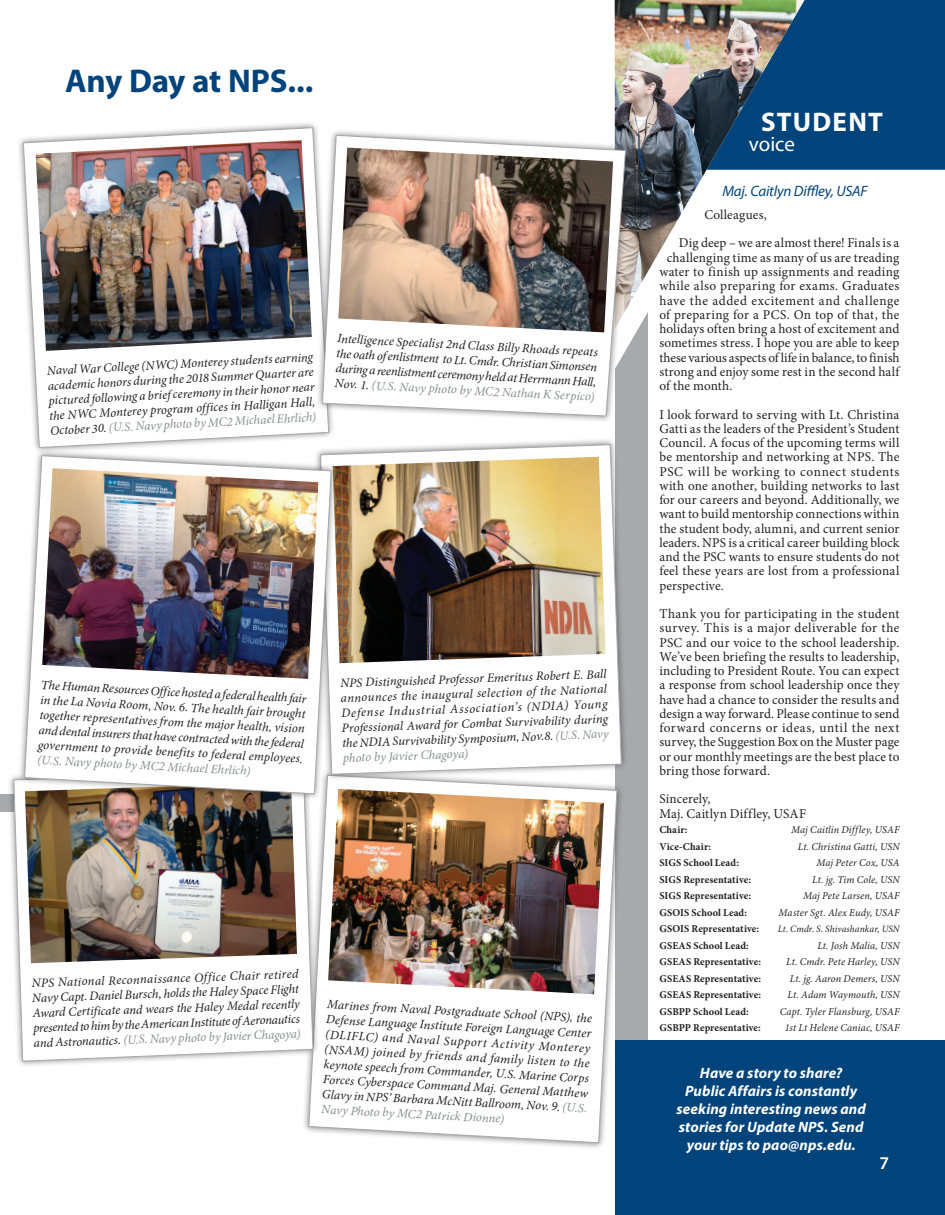
<style>
.page{position:relative;width:945px;height:1215px;background:#fff}
.page>*{position:absolute;margin:0;border:0;box-sizing:border-box;transform-origin:0 0}
.t1{font:700 33px "Myriad Pro";letter-spacing:-.01em;color:#00447b}
.t2{font:700 27px "Myriad Pro";letter-spacing:.045em;color:#fff}
.t3{font:21px "Myriad Pro";letter-spacing:-.005em;color:#fff}
.t4{font:600 18px "Myriad Pro";color:#fff}
.t5{font:italic 700 15px/18px "Myriad Pro";letter-spacing:.005em;color:#fff;text-align:center}
.t6{font:italic 15px "Myriad Pro";letter-spacing:-.015em;color:#00447b}
.t7{font:13.5px/14.2px "Minion Pro";letter-spacing:.01em;color:#231f20;text-align:justify}
.t8{font:italic 12.75px/15px "Minion Pro";color:#231f20;text-align:justify}
.t9{font:italic 12.75px "Minion Pro";color:#8b8d8f}
.t10{font:italic 10.5px/16.5px "Minion Pro";letter-spacing:.01em;color:#231f20;text-align:right}
.t11{font:700 10.5px/16.5px "Minion Pro";letter-spacing:.01em;color:#231f20}
.t12{font:italic 9.75px "Minion Pro";letter-spacing:.01em;color:#231f20}
.s1{color:#8b8d8f}
</style>
<div class="page">
<div style="left:804px;top:0;width:141px;height:170px;background:#00447b"></div>
<div style="left:0;top:794px;width:14px;height:18px;background:#a8a9ad"></div>
<div style="left:615px;top:329px;width:33px;height:712px;background:#a8a9ad"></div>
<div style="left:615px;top:1041px;width:330px;height:174px;background:#00447b"></div>
<img style="left:615px;top:0;width:189px;height:329px">
<div style="left:302px;top:769px;width:322px;height:381px;background:#231f20;opacity:.55"></div>
<img style="left:308px;top:781px;width:310px;height:363px">
<div style="left:314px;top:438px;width:314px;height:343px;background:#231f20;opacity:.55"></div>
<img style="left:335px;top:444px;width:287px;height:331px">
<div style="left:7px;top:763px;width:313px;height:305px;background:#231f20;opacity:.55"></div>
<img style="left:13px;top:769px;width:301px;height:293px">
<div style="left:17px;top:121px;width:318px;height:333px;background:#231f20;opacity:.55"></div>
<img style="left:23px;top:127px;width:306px;height:321px">
<div style="left:18px;top:449px;width:320px;height:352px;background:#231f20;opacity:.55"></div>
<img style="left:24px;top:455px;width:308px;height:340px">
<div style="left:316px;top:129px;width:316px;height:294px;background:#231f20;opacity:.55"></div>
<img style="left:322px;top:135px;width:304px;height:282px">
<h1 class="t1" style="left:65px;top:60px;width:250px">Any Day at NPS...</h1>
<p class="t8" style="left:47px;top:364px;width:268px;rotate:-3deg">Naval War College (NWC) Monterey students earning academic honors during the 2018 Summer Quarter are pictured following a brief ceremony in their honor near the NWC Monterey program offices in Halligan Hall, October 30. <span class="s1">(U.S. Navy photo by MC2 Michael Ehrlich)</span></p>
<p class="t8" style="left:338px;top:331px;width:263px;rotate:3deg">Intelligence Specialist 2nd Class Billy Rhoads repeats the oath of enlistment to Lt. Cmdr. Christian Simonsen during a reenlistment ceremony held at Herrmann Hall, Nov. 1. <span class="s1">(U.S. Navy photo by MC2 Nathan K Serpico)</span></p>
<p class="t8" style="left:42px;top:678px;width:267px;rotate:3deg">The Human Resources Office hosted a federal health fair in the La Novia Room, Nov. 6. The health fair brought together representatives from the major health, vision and dental insurers that have contracted with the federal government to provide benefits to federal employees.</p>
<p class="t9" style="left:38px;top:752px;width:215px;rotate:3deg">(U.S. Navy photo by MC2 Michael Ehrlich)</p>
<p class="t8" style="left:340px;top:676px;width:268px;rotate:-2deg">NPS Distinguished Professor Emeritus Robert E. Ball announces the inaugural selection of the National Defense Industrial Association’s (NDIA) Young Professional Award for Combat Survivability during the NDIA Survivability Symposium, Nov.8. <span class="s1">(U.S. Navy photo by Javier Chagoya)</span></p>
<p class="t8" style="left:31px;top:976px;width:269px;rotate:-2deg">NPS National Reconnaissance Office Chair retired Navy Capt. Daniel Bursch, holds the Haley Space Flight Award Certificate and wears the Haley Medal recently presented to him by the American Institute of Aeronautics and Astronautics. <span class="s1">(U.S. Navy photo by Javier Chagoya)</span></p>
<p class="t8" style="left:327px;top:997px;width:267px;rotate:3deg">Marines from Naval Postgraduate School (NPS), the Defense Language Institute Foreign Language Center (DLIFLC) and Naval Support Activity Monterey (NSAM) joined by friends and family listen to the keynote speech from Commander, U.S. Marine Corps Forces Cyberspace Command Maj. General Matthew Glavy in NPS’ Barbara McNitt Ballroom, Nov. 9. <span class="s1">(U.S.<br>Navy Photo by MC2 Patrick Dionne)</span></p>
<h2 class="t2" style="left:761px;top:105px;width:123px">STUDENT</h2>
<h3 class="t3" style="left:749px;top:131px;width:48px">voice</h3>
<p class="t6" style="left:722px;top:181px;width:147px">Maj. Caitlyn Diffley, USAF</p>
<p class="t7" style="left:679px;top:201px;width:222px;line-height:28.5px;text-indent:25px">Colleagues,<br>Dig deep – we are almost there! Finals is a</p>
<p class="t7" style="left:659px;top:250px;width:242px;text-indent:8px">challenging time as many of us are treading water to finish up assignments and reading while also preparing for exams. Graduates have the added excitement and challenge of preparing for a PCS. On top of that, the holidays often bring a host of excitement and sometimes stress. I hope you are able to keep these various aspects of life in balance, to finish strong and enjoy some rest in the second half of the month.</p>
<p class="t7" style="left:659px;top:407px;width:242px">I look forward to serving with Lt. Christina Gatti as the leaders of the President’s Student Council. A focus of the upcoming terms will be mentorship and networking at NPS. The PSC will be working to connect students with one another, building networks to last for our careers and beyond. Additionally, we want to build mentorship connections within the student body, alumni, and current senior leaders. NPS is a critical career building block and the PSC wants to ensure students do not feel these years are lost from a professional perspective.</p>
<p class="t7" style="left:659px;top:607px;width:242px">Thank you for participating in the student survey. This is a major deliverable for the PSC and our voice to the school leadership.<br>We’ve been briefing the results to leadership, including to President Route. You can expect a response from school leadership once they have had a chance to consider the results and design a way forward. Please continue to send forward concerns or ideas, until the next survey, the Suggestion Box on the Muster page or our monthly meetings are the best place to bring those forward.</p>
<p class="t7" style="left:659px;top:792px;width:148px;line-height:15px">Sincerely,<br>Maj. Caitlyn Diffley, USAF</p>
<p class="t11" style="left:659px;top:821px;width:103px">Chair:<br>Vice-Chair:<br>SIGS School Lead:<br>SIGS Representative:<br>SIGS Representative:<br>GSOIS School Lead:<br>GSOIS Representative:<br>GSEAS School Lead:<br>GSEAS Representative:<br>GSEAS Representative:<br>GSEAS Representative:<br>GSBPP School Lead:<br>GSBPP Representative:</p>
<p class="t10" style="left:779px;top:822px;width:123px">Maj Caitlin Diffley, USAF<br>Lt. Christina Gatti, USN<br>Maj Peter Cox, USA<br>Lt. jg. Tim Cole, USN<br>Maj Pete Larsen, USAF<br>Master Sgt. Alex Eudy, USAF</p>
<p class="t12" style="left:778px;top:923px;width:123px">Lt. Cmdr. S. Shivashankar, USN</p>
<p class="t10" style="left:780px;top:938px;width:121px">Lt. Josh Malia, USN<br>Lt. Cmdr. Pete Harley, USN<br>Lt. jg. Aaron Demers, USN<br>Lt. Adam Waymouth, USN<br>Capt. Tyler Flansburg, USAF<br>1st Lt Helene Caniac, USAF</p>
<p class="t5" style="left:677px;top:1063px;width:191px">Have a story to share?<br>Public Affairs is constantly seeking interesting news and stories for Update NPS. Send your tips to pao@nps.edu.</p>
<h3 class="t4" style="left:879px;top:1151px;width:11px">7</h3>
</div>
